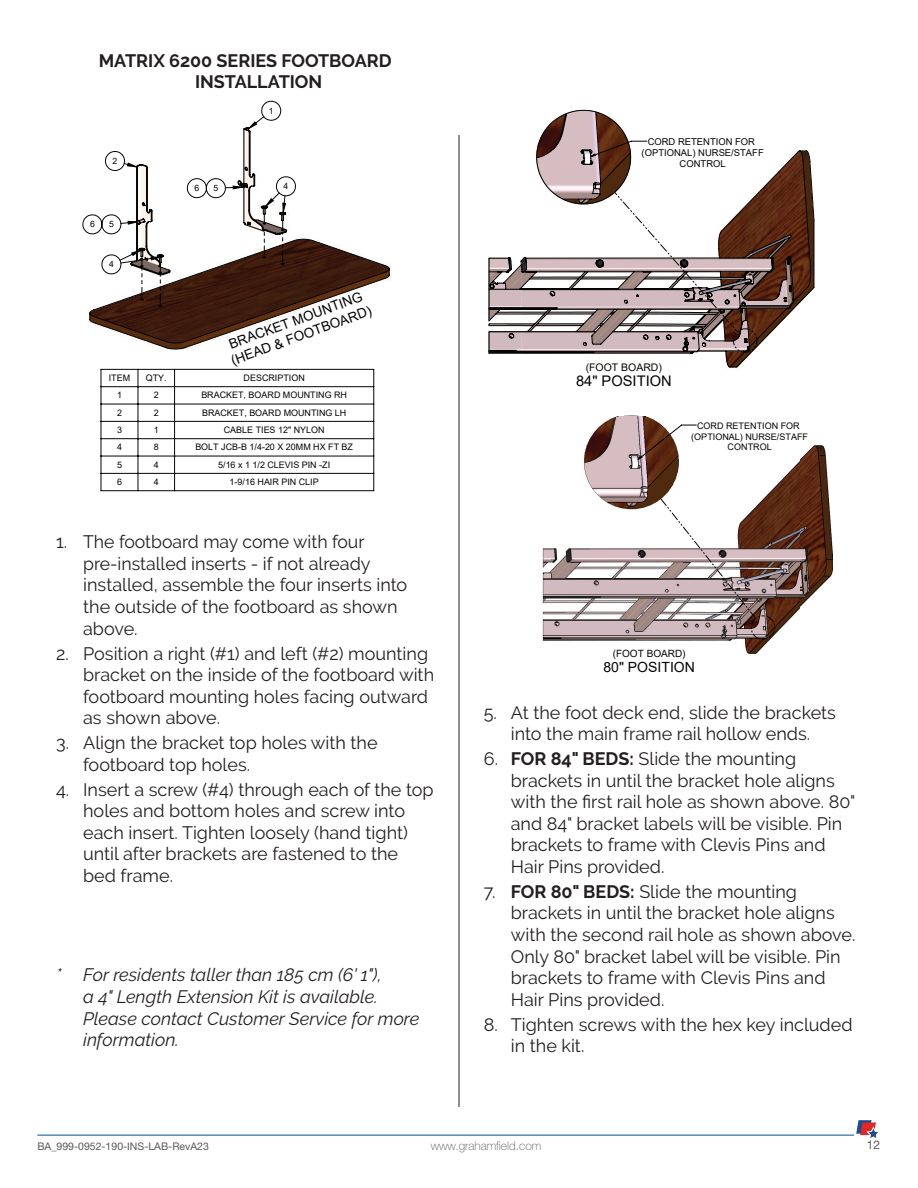
<style>
.page{position:relative;width:918px;height:1188px;background:#fff}
.page>*{position:absolute;margin:0;border:0;box-sizing:border-box;transform-origin:0 0}
.t1{font:18px/21.6px "Raleway";color:#231f20}
.t2{font:italic 18px/21.6px "Raleway";color:#231f20}
.t3{font:700 18px/21.6px "Raleway";color:#231f20}
.t4{font:14.7px "Arial";color:#040503}
.t5{font:14.1px "Arial";color:#040503}
.t6{font:13.5px/16.2px "Arial";color:#040503}
.t7{font:100 12px "Helvetica Neue LT Std";color:#57585a}
.t8{font:12px "Helvetica Neue LT Std";color:#57585a}
.t9{font:10.5px "Helvetica Neue LT Std";color:#57585a}
.t10{font:10.5px "Arial";color:#040503}
.t11{font:10.05px "Arial";color:#040503}
.t12{font:9.45px/10.9px "Arial";color:#040503;text-align:center}
.t13{font:9px/10.5px "Arial";color:#040503;text-align:center}
.t14{font:8.7px "Arial";color:#040503}
.s1{font-weight:700}
</style>
<div class="page">
<hr style="left:459px;top:135px;width:1px;height:972px;background:#231f20">
<img style="left:542px;top:424px;width:258px;height:230px">
<img style="left:567px;top:415px;width:129px;height:111px">
<img style="left:800px;top:445px;width:33px;height:162px">
<svg style="left:660px;top:498px;width:115px;height:142px"></svg>
<svg style="left:638px;top:425px;width:59px;height:35px"></svg>
<svg style="left:89px;top:238px;width:301px;height:112px"></svg>
<hr style="left:101px;top:369px;width:37px;height:1px;background:#040503">
<hr style="left:101px;top:386px;width:37px;height:1px;background:#040503">
<hr style="left:138px;top:369px;width:37px;height:1px;background:#040503">
<hr style="left:138px;top:386px;width:37px;height:1px;background:#040503">
<hr style="left:175px;top:369px;width:199px;height:1px;background:#040503">
<hr style="left:175px;top:386px;width:199px;height:1px;background:#040503">
<svg style="left:101px;top:370px;width:1px;height:120px"></svg>
<svg style="left:138px;top:370px;width:1px;height:120px"></svg>
<svg style="left:174px;top:370px;width:1px;height:120px"></svg>
<svg style="left:374px;top:369px;width:1px;height:122px"></svg>
<hr style="left:101px;top:404px;width:37px;height:1px;background:#040503">
<hr style="left:138px;top:404px;width:37px;height:1px;background:#040503">
<hr style="left:175px;top:404px;width:199px;height:1px;background:#040503">
<hr style="left:101px;top:421px;width:37px;height:1px;background:#040503">
<hr style="left:138px;top:421px;width:37px;height:1px;background:#040503">
<hr style="left:175px;top:421px;width:199px;height:1px;background:#040503">
<hr style="left:101px;top:438px;width:37px;height:1px;background:#040503">
<hr style="left:138px;top:438px;width:37px;height:1px;background:#040503">
<hr style="left:175px;top:438px;width:199px;height:1px;background:#040503">
<hr style="left:101px;top:456px;width:37px;height:1px;background:#040503">
<hr style="left:138px;top:456px;width:37px;height:1px;background:#040503">
<hr style="left:175px;top:456px;width:199px;height:1px;background:#040503">
<hr style="left:101px;top:473px;width:37px;height:1px;background:#040503">
<hr style="left:138px;top:473px;width:37px;height:1px;background:#040503">
<hr style="left:175px;top:473px;width:199px;height:1px;background:#040503">
<hr style="left:101px;top:490px;width:37px;height:1px;background:#040503">
<hr style="left:138px;top:490px;width:37px;height:1px;background:#040503">
<hr style="left:175px;top:490px;width:199px;height:1px;background:#040503">
<svg style="left:82px;top:101px;width:214px;height:206px"></svg>
<svg style="left:489px;top:151px;width:326px;height:216px"></svg>
<svg style="left:536px;top:110px;width:221px;height:243px"></svg>
<hr style="left:37px;top:1135px;width:817px;height:1px;background:#005090">
<svg style="left:856px;top:1120px;width:23px;height:19px"></svg>
<p class="t3" style="left:195px;top:50px;width:198px;text-indent:-96px">MATRIX 6200 SERIES FOOTBOARD<br>INSTALLATION</p>
<p class="t14" style="left:269px;top:104px;width:6px">1</p>
<p class="t14" style="left:90px;top:218px;width:6px">6</p>
<p class="t14" style="left:113px;top:155px;width:6px">2</p>
<p class="t14" style="left:109px;top:218px;width:6px">5</p>
<p class="t14" style="left:109px;top:258px;width:6px">4</p>
<p class="t14" style="left:195px;top:182px;width:6px">6</p>
<p class="t14" style="left:214px;top:182px;width:6px">5</p>
<p class="t14" style="left:284px;top:180px;width:6px">4</p>
<p class="t6" style="left:223px;top:338px;width:150px;rotate:-20deg">BRACKET MOUNTING (HEAD &amp; FOOTBOARD)</p>
<p class="t10" style="left:252px;top:363px;width:78px">(FOOT BOARD)</p>
<p class="t4" style="left:243px;top:374px;width:97px">80" POSITION</p>
<p class="t13" style="left:109px;top:373px;width:23px">ITEM</p>
<p class="t13" style="left:146px;top:373px;width:22px">QTY.</p>
<p class="t13" style="left:244px;top:373px;width:63px">DESCRIPTION</p>
<p class="t13" style="left:117px;top:390px;width:6px">1</p>
<p class="t13" style="left:154px;top:390px;width:6px">2</p>
<p class="t13" style="left:201px;top:390px;width:147px">BRACKET, BOARD MOUNTING RH</p>
<p class="t13" style="left:117px;top:407px;width:6px">2</p>
<p class="t13" style="left:154px;top:407px;width:6px">2</p>
<p class="t13" style="left:202px;top:407px;width:146px">BRACKET, BOARD MOUNTING LH</p>
<p class="t13" style="left:117px;top:425px;width:6px">3</p>
<p class="t13" style="left:154px;top:425px;width:6px">1</p>
<p class="t13" style="left:224px;top:425px;width:102px">CABLE TIES 12" NYLON</p>
<p class="t13" style="left:117px;top:442px;width:6px">4</p>
<p class="t13" style="left:154px;top:442px;width:6px">8</p>
<p class="t13" style="left:195px;top:442px;width:159px">BOLT JCB-B 1/4-20 X 20MM HX FT BZ</p>
<p class="t13" style="left:117px;top:459px;width:6px">5</p>
<p class="t13" style="left:154px;top:459px;width:6px">4</p>
<p class="t13" style="left:218px;top:459px;width:114px">5/16 x 1 1/2 CLEVIS PIN -ZI</p>
<p class="t13" style="left:117px;top:477px;width:6px">6</p>
<p class="t13" style="left:154px;top:477px;width:6px">4</p>
<p class="t13" style="left:230px;top:477px;width:91px">1-9/16 HAIR PIN CLIP</p>
<p class="t1" style="left:83px;top:531px;width:326px;text-indent:-27px">1. The footboard may come with four pre-installed inserts - if not already installed, assemble the four inserts into the outside of the footboard as shown above.</p>
<p class="t1" style="left:83px;top:642px;width:353px;text-indent:-27px">2. Position a right (#1) and left (#2) mounting bracket on the inside of the footboard with footboard mounting holes facing outward as shown above.</p>
<p class="t1" style="left:83px;top:732px;width:296px;text-indent:-27px">3. Align the bracket top holes with the footboard top holes.</p>
<p class="t1" style="left:83px;top:778px;width:352px;text-indent:-27px">4. Insert a screw (#4) through each of the top holes and bottom holes and screw into each insert. Tighten loosely (hand tight) until after brackets are fastened to the bed frame.</p>
<p class="t2" style="left:83px;top:964px;width:338px;text-indent:-27px">* For residents taller than 185 cm (6' 1"),<br>a 4" Length Extension Kit is available.<br>Please contact Customer Service for more information.</p>
<p class="t12" style="left:642px;top:137px;width:124px">CORD RETENTION FOR (OPTIONAL) NURSE/STAFF<br>CONTROL</p>
<p class="t10" style="left:586px;top:360px;width:78px">(FOOT BOARD)</p>
<p class="t4" style="left:576px;top:371px;width:97px">84" POSITION</p>
<p class="t13" style="left:691px;top:421px;width:118px">CORD RETENTION FOR (OPTIONAL) NURSE/STAFF<br>CONTROL</p>
<p class="t11" style="left:613px;top:647px;width:74px">(FOOT BOARD)</p>
<p class="t5" style="left:603px;top:657px;width:93px">80" POSITION</p>
<p class="t1" style="left:484px;top:701px;width:354px;text-align:center">5. At the foot deck end, slide the brackets into the main frame rail hollow ends.</p>
<p class="t1" style="left:511px;top:748px;width:346px;text-indent:-27px">6. <span class="s1">FOR 84" BEDS:</span> Slide the mounting brackets in until the bracket hole aligns with the first rail hole as shown above. 80" and 84" bracket labels will be visible. Pin brackets to frame with Clevis Pins and Hair Pins provided.</p>
<p class="t1" style="left:511px;top:881px;width:346px;text-indent:-27px">7. <span class="s1">FOR 80" BEDS:</span> Slide the mounting brackets in until the bracket hole aligns with the second rail hole as shown above.<br>Only 80" bracket label will be visible. Pin brackets to frame with Clevis Pins and Hair Pins provided.</p>
<p class="t1" style="left:511px;top:1013px;width:343px;text-indent:-27px">8. Tighten screws with the hex key included in the kit.</p>
<p class="t9" style="left:37px;top:1140px;width:173px">BA_999-0952-190-INS-LAB-RevA23</p>
<p class="t7" style="left:431px;top:1139px;width:112px">www.grahamfield.com</p>
<p class="t8" style="left:867px;top:1137px;width:15px">12</p>
</div>
